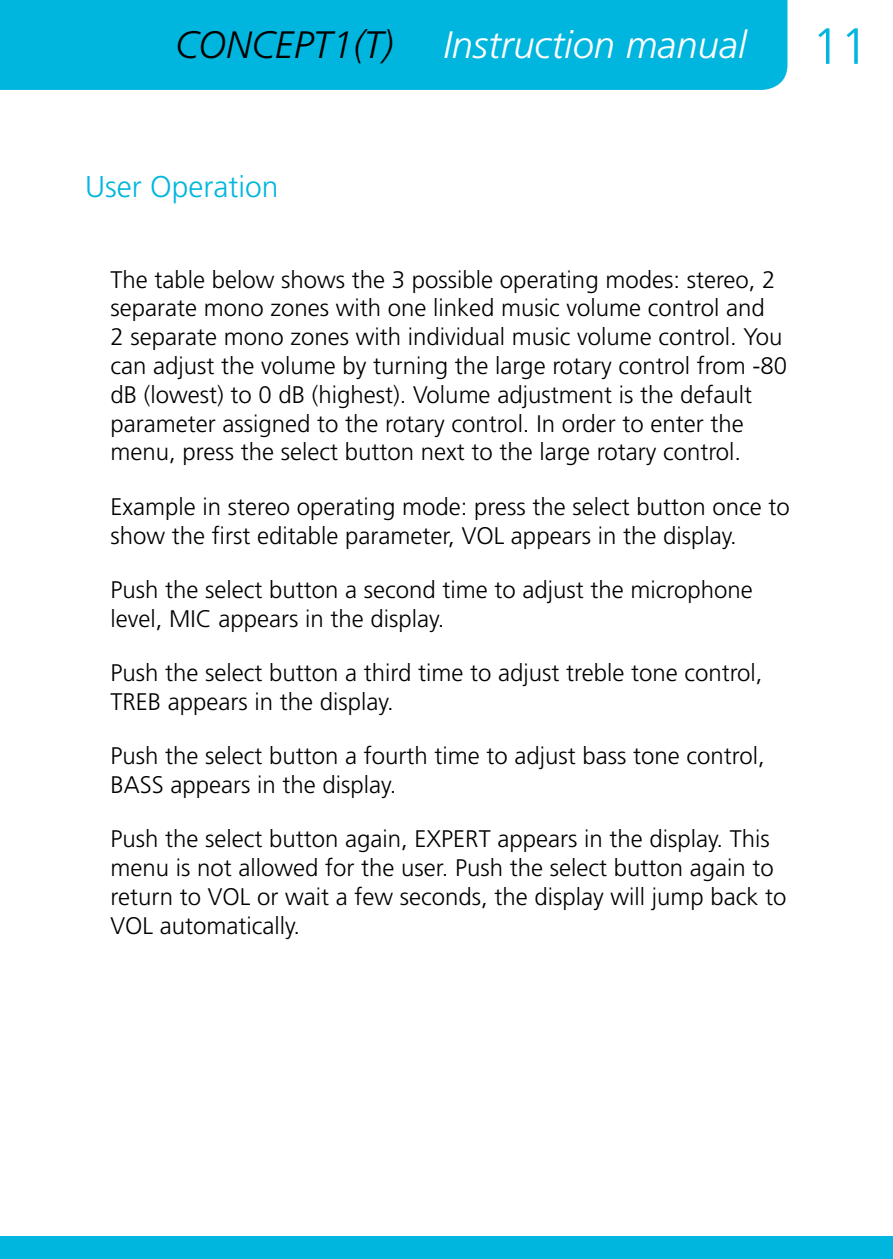
<style>
.page{position:relative;width:893px;height:1259px;background:#fff}
.page>*{position:absolute;margin:0;border:0;box-sizing:border-box;transform-origin:0 0}
.t1{font:300 51px "Frutiger LT Std";color:#00b6de}
.t2{font:italic 300 38.1px "Frutiger LT Std";color:#fff}
.t3{font:italic 300 38.1px "Frutiger LT Std";color:#000}
.t4{font:300 30px "Frutiger LT Std";color:#00b6de}
.t5{font:300 24px/28.8px "Frutiger LT Std";color:#000}
</style>
<div class="page">
<div style="left:0;top:0;width:787px;height:90px;background:#00b6de"></div>
<div style="left:0;top:1236px;width:893px;height:23px;background:#00b6de"></div>
<h2 class="t3" style="left:175px;top:23px;width:220px">CONCEPT1(T)</h2>
<h2 class="t2" style="left:443px;top:23px;width:305px">Instruction manual</h2>
<h1 class="t1" style="left:812px;top:17px;width:58px">11</h1>
<p class="t4" style="left:85px;top:170px;width:195px">User Operation</p>
<p class="t5" style="left:110px;top:265px;width:678px">The table below shows the 3 possible operating modes: stereo, 2 separate mono zones with one linked music volume control and<br>2 separate mono zones with individual music volume control. You can adjust the volume by turning the large rotary control from -80 dB (lowest) to 0 dB (highest). Volume adjustment is the default parameter assigned to the rotary control. In order to enter the menu, press the select button next to the large rotary control.</p>
<p class="t5" style="left:110px;top:492px;width:681px">Example in stereo operating mode: press the select button once to show the first editable parameter, VOL appears in the display.</p>
<p class="t5" style="left:110px;top:575px;width:644px">Push the select button a second time to adjust the microphone level, MIC appears in the display.</p>
<p class="t5" style="left:110px;top:659px;width:654px">Push the select button a third time to adjust treble tone control,<br>TREB appears in the display.</p>
<p class="t5" style="left:110px;top:742px;width:656px">Push the select button a fourth time to adjust bass tone control,<br>BASS appears in the display.</p>
<p class="t5" style="left:110px;top:825px;width:678px">Push the select button again, EXPERT appears in the display. This menu is not allowed for the user. Push the select button again to return to VOL or wait a few seconds, the display will jump back to VOL automatically.</p>
</div>
